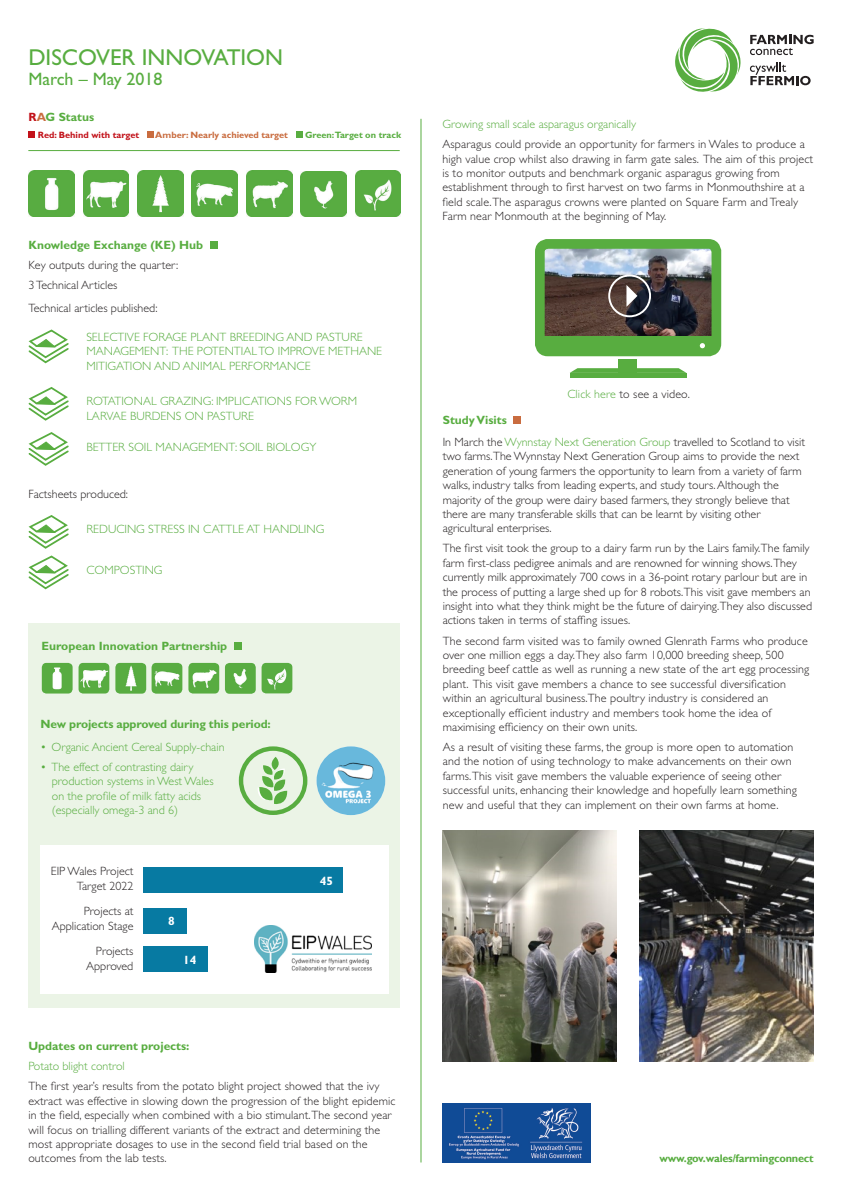
<style>
.page{position:relative;width:842px;height:1191px;background:#fff}
.page>*{position:absolute;margin:0;border:0;box-sizing:border-box;transform-origin:0 0}
.t1{font:23px "Gill Sans CE";color:#58ad40}
.t2{font:18px "Gill Sans CE";color:#58ad40}
.t3{font:300 12px/14.4px "Gill Sans CE";letter-spacing:.01em;color:#231f20}
.t4{font:300 12px/14.4px "Gill Sans CE";color:#58ad40}
.t5{font:700 12px "Gill Sans";color:#58ad40}
.t6{font:700 12px "Gill Sans";color:#fff}
.t7{font:700 11px "Gill Sans";letter-spacing:-.02em;color:#58ad40}
.t8{font:700 9.2px "Gill Sans";color:#c96c3f}
.t9{font:700 9.2px "Gill Sans";color:#c2121a}
.t10{font:700 9.2px "Gill Sans";color:#58ad40}
.s1{color:#c2121a}
.s2{color:#c96c3f}
.s3{color:#58ad40}
</style>
<div class="page">
<svg style="left:675px;top:28px;width:66px;height:64px"></svg>
<svg style="left:750px;top:63px;width:61px;height:22px"></svg>
<svg style="left:750px;top:35px;width:64px;height:20px"></svg>
<hr style="left:420px;top:119px;width:1px;height:1043px;background:#58ad40">
<div style="left:29px;top:131px;width:6px;height:7px;background:#c2121a"></div>
<div style="left:147px;top:131px;width:7px;height:7px;background:#c96c3f"></div>
<svg style="left:296px;top:131px;width:6px;height:6px"></svg>
<hr style="left:28px;top:150px;width:372px;height:1px;background:#58ad40">
<div style="left:210px;top:241px;width:7px;height:8px;background:#58ad40"></div>
<img style="left:29px;top:171px;width:45px;height:45px">
<img style="left:83px;top:171px;width:46px;height:45px">
<img style="left:138px;top:171px;width:46px;height:46px">
<img style="left:192px;top:171px;width:45px;height:46px">
<img style="left:246px;top:171px;width:46px;height:45px">
<img style="left:301px;top:171px;width:45px;height:46px">
<img style="left:355px;top:171px;width:46px;height:45px">
<svg style="left:28px;top:329px;width:41px;height:35px"></svg>
<svg style="left:28px;top:387px;width:41px;height:34px"></svg>
<svg style="left:28px;top:515px;width:41px;height:75px"></svg>
<svg style="left:28px;top:432px;width:41px;height:34px"></svg>
<div style="left:29px;top:624px;width:371px;height:384px;background:#ebf4e6"></div>
<div style="left:234px;top:642px;width:7px;height:7px;background:#58ad40"></div>
<img style="left:42px;top:663px;width:31px;height:30px">
<img style="left:79px;top:663px;width:30px;height:30px">
<img style="left:115px;top:663px;width:31px;height:30px">
<img style="left:152px;top:663px;width:30px;height:30px">
<img style="left:188px;top:663px;width:31px;height:30px">
<img style="left:225px;top:663px;width:31px;height:31px">
<img style="left:262px;top:663px;width:30px;height:30px">
<div style="left:40px;top:845px;width:348px;height:148px;background:#fff"></div>
<div style="left:143px;top:907px;width:44px;height:26px;background:#077aa2"></div>
<div style="left:143px;top:867px;width:200px;height:26px;background:#077aa2"></div>
<div style="left:143px;top:946px;width:65px;height:26px;background:#077aa2"></div>
<img style="left:254px;top:925px;width:117px;height:47px">
<img style="left:442px;top:1103px;width:148px;height:59px">
<div style="left:513px;top:416px;width:8px;height:8px;background:#c96c3f"></div>
<img style="left:317px;top:746px;width:68px;height:69px;border-radius:34px">
<div style="left:239px;top:746px;width:68px;height:69px;border:4px solid #58ad40;border-radius:50%"></div>
<svg style="left:258px;top:757px;width:30px;height:47px"></svg>
<img style="left:442px;top:831px;width:174px;height:230px">
<img style="left:640px;top:831px;width:173px;height:230px">
<img style="left:546px;top:250px;width:164px;height:86px">
<div style="left:535px;top:239px;width:186px;height:117px;border:10px solid #58ad40;border-radius:8px"></div>
<div style="left:543px;top:336px;width:169px;height:14px;background:#58ad40"></div>
<svg style="left:700px;top:343px;width:5px;height:5px"></svg>
<div style="left:618px;top:359px;width:19px;height:14px;background:#58ad40"></div>
<hr style="left:570px;top:373px;width:116px;height:4px;background:#58ad40">
<svg style="left:570px;top:368px;width:116px;height:5px"></svg>
<div style="left:608px;top:274px;width:43px;height:43px;border:2px solid #fff;border-radius:50%"></div>
<svg style="left:626px;top:285px;width:11px;height:22px"></svg>
<p class="t1" style="left:28px;top:44px;width:256px">DISCOVER INNOVATION</p>
<p class="t2" style="left:28px;top:68px;width:136px">March – May 2018</p>
<p class="t5" style="left:29px;top:110px;width:67px"><span class="s1">R</span><span class="s2">A</span>G Status</p>
<p class="t9" style="left:38px;top:129px;width:103px">Red: Behind with target</p>
<p class="t8" style="left:155px;top:129px;width:134px">Amber: Nearly achieved target</p>
<p class="t10" style="left:305px;top:129px;width:98px">Green:Target on track</p>
<p class="t5" style="left:29px;top:237px;width:176px">Knowledge Exchange (KE) Hub</p>
<p class="t3" style="left:29px;top:257px;width:151px">Key outputs during the quarter:</p>
<p class="t3" style="left:29px;top:277px;width:90px">3 Technical Articles</p>
<p class="t3" style="left:29px;top:301px;width:130px">Technical articles published:</p>
<p class="t4" style="left:86px;top:329px;width:297px">SELECTIVE FORAGE PLANT BREEDING AND PASTURE<br>MANAGEMENT: THE POTENTIAL TO IMPROVE METHANE<br>MITIGATION AND ANIMAL PERFORMANCE</p>
<p class="t4" style="left:86px;top:394px;width:272px">ROTATIONAL GRAZING: IMPLICATIONS FOR WORM<br>LARVAE BURDENS ON PASTURE</p>
<p class="t4" style="left:86px;top:439px;width:232px">BETTER SOIL MANAGEMENT: SOIL BIOLOGY</p>
<p class="t3" style="left:29px;top:487px;width:101px">Factsheets produced:</p>
<p class="t4" style="left:86px;top:522px;width:239px">REDUCING STRESS IN CATTLE AT HANDLING</p>
<p class="t4" style="left:86px;top:563px;width:78px">COMPOSTING</p>
<p class="t5" style="left:42px;top:638px;width:187px">European Innovation Partnership</p>
<p class="t5" style="left:40px;top:716px;width:232px">New projects approved during this period:</p>
<p class="t4" style="left:40px;top:739px;width:186px">• Organic Ancient Cereal Supply-chain</p>
<p class="t4" style="left:52px;top:759px;width:163px;text-indent:-11px">• The effect of contrasting dairy production systems in West Wales on the profile of milk fatty acids (especially omega-3 and 6)</p>
<p class="t3" style="left:51px;top:864px;width:84px;text-align:right">EIP Wales Project<br>Target 2022</p>
<p class="t3" style="left:52px;top:904px;width:83px;text-align:right">Projects at<br>Application Stage</p>
<p class="t3" style="left:86px;top:944px;width:49px;text-align:right">Projects<br>Approved</p>
<p class="t6" style="left:168px;top:914px;width:8px">8</p>
<p class="t6" style="left:183px;top:952px;width:15px">14</p>
<p class="t6" style="left:320px;top:873px;width:15px">45</p>
<p class="t5" style="left:28px;top:1039px;width:163px">Updates on current projects:</p>
<p class="t4" style="left:28px;top:1059px;width:98px">Potato blight control</p>
<p class="t3" style="left:28px;top:1079px;width:369px">The first year’s results from the potato blight project showed that the ivy extract was effective in slowing down the progression of the blight epidemic in the field, especially when combined with a bio stimulant. The second year will focus on trialling different variants of the extract and determining the most appropriate dosages to use in the second field trial based on the outcomes from the lab tests.</p>
<p class="t4" style="left:442px;top:117px;width:195px">Growing small scale asparagus organically</p>
<p class="t3" style="left:442px;top:137px;width:372px">Asparagus could provide an opportunity for farmers in Wales to produce a high value crop whilst also drawing in farm gate sales. The aim of this project is to monitor outputs and benchmark organic asparagus growing from establishment through to first harvest on two farms in Monmouthshire at a field scale. The asparagus crowns were planted on Square Farm and Trealy Farm near Monmouth at the beginning of May.</p>
<p class="t5" style="left:443px;top:413px;width:66px">Study Visits</p>
<p class="t3" style="left:567px;top:386px;width:124px"><span class="s3">Click here</span> to see a video.</p>
<p class="t3" style="left:443px;top:435px;width:364px">In March the <span class="s3">Wynnstay Next Generation Group</span> travelled to Scotland to visit two farms.The Wynnstay Next Generation Group aims to provide the next generation of young farmers the opportunity to learn from a variety of farm walks, industry talks from leading experts, and study tours. Although the majority of the group were dairy based farmers, they strongly believe that there are many transferable skills that can be learnt by visiting other agricultural enterprises.</p>
<p class="t3" style="left:443px;top:541px;width:371px">The first visit took the group to a dairy farm run by the Lairs family.The family farm first-class pedigree animals and are renowned for winning shows.They currently milk approximately 700 cows in a 36-point rotary parlour but are in the process of putting a large shed up for 8 robots.This visit gave members an insight into what they think might be the future of dairying.They also discussed actions taken in terms of staffing issues.</p>
<p class="t3" style="left:443px;top:633px;width:368px">The second farm visited was to family owned Glenrath Farms who produce over one million eggs a day. They also farm 10,000 breeding sheep, 500 breeding beef cattle as well as running a new state of the art egg processing plant. This visit gave members a chance to see successful diversification within an agricultural business.The poultry industry is considered an exceptionally efficient industry and members took home the idea of maximising efficiency on their own units.</p>
<p class="t3" style="left:443px;top:740px;width:356px">As a result of visiting these farms, the group is more open to automation and the notion of using technology to make advancements on their own farms. This visit gave members the valuable experience of seeing other successful units, enhancing their knowledge and hopefully learn something new and useful that they can implement on their own farms at home.</p>
<p class="t7" style="left:659px;top:1152px;width:156px">www.gov.wales/farmingconnect</p>
</div>
